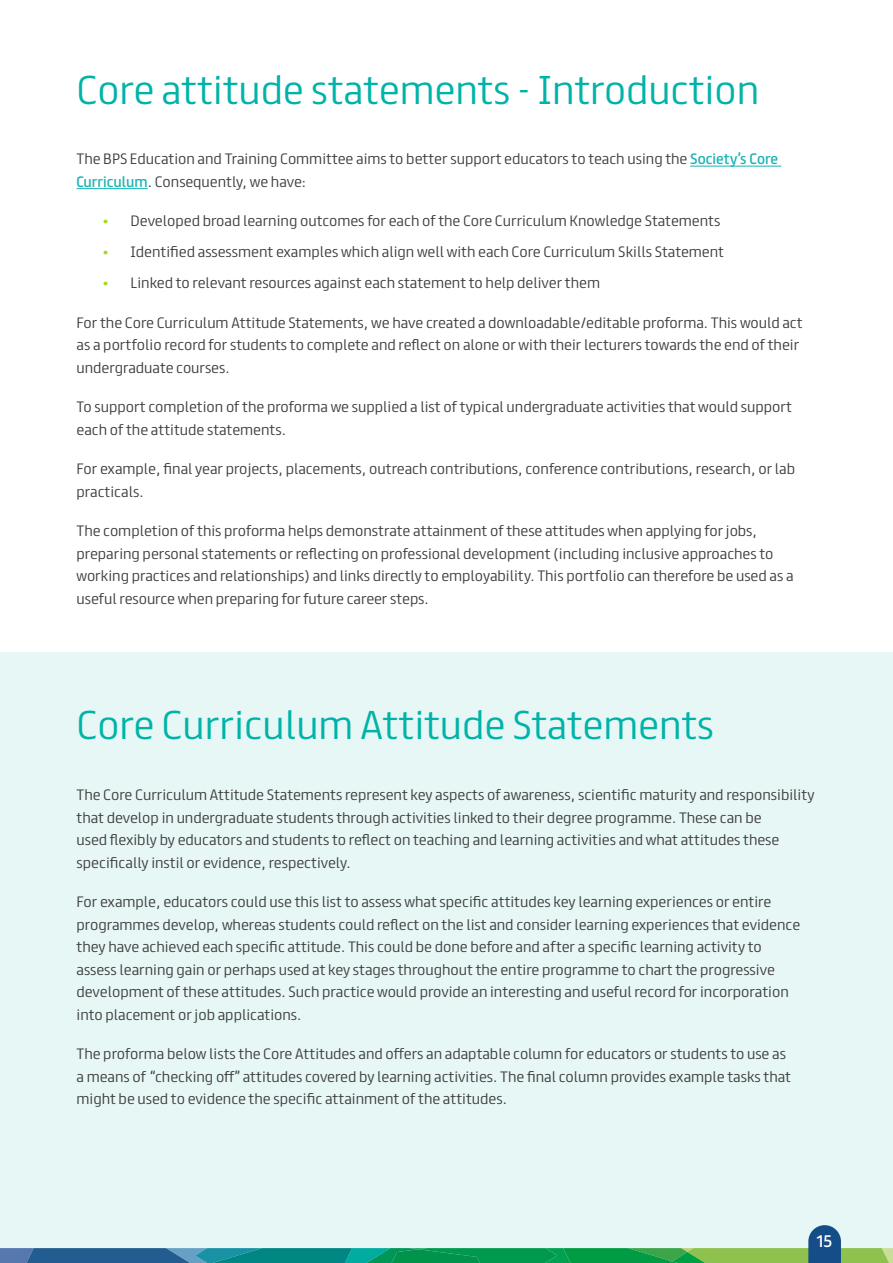
<style>
.page{position:relative;width:893px;height:1263px;background:#fff}
.page>*{position:absolute;margin:0;border:0;box-sizing:border-box;transform-origin:0 0}
.t1{font:300 36px "FS Truman";color:#00b3a8}
.t2{font:15px "FS Truman";color:#fff}
.t3{font:300 13.5px/22.5px "FS Truman";color:#3c3c3b}
.s1{font-weight:400;color:#19b4b3}
.s2{color:#a1da1a}
</style>
<div class="page">
<div style="left:0;top:653px;width:893px;height:610px;background:#e6f7f6"></div>
<hr style="left:690px;top:166px;width:91px;height:1px;background:#19b4b3">
<hr style="left:77px;top:188px;width:71px;height:1px;background:#19b4b3">
<svg style="left:0;top:1225px;width:893px;height:38px"></svg>
<h1 class="t1" style="left:77px;top:58px;width:684px">Core attitude statements - Introduction</h1>
<p class="t3" style="left:77px;top:147px;width:703px">The BPS Education and Training Committee aims to better support educators to teach using the <span class="s1">Society’s Core<br>Curriculum</span>. Consequently, we have:</p>
<p class="t3" style="left:102px;top:209px;width:620px"><span class="s2">•</span> Developed broad learning outcomes for each of the Core Curriculum Knowledge Statements</p>
<p class="t3" style="left:102px;top:240px;width:623px"><span class="s2">•</span> Identified assessment examples which align well with each Core Curriculum Skills Statement</p>
<p class="t3" style="left:102px;top:271px;width:499px"><span class="s2">•</span> Linked to relevant resources against each statement to help deliver them</p>
<p class="t3" style="left:77px;top:310px;width:728px">For the Core Curriculum Attitude Statements, we have created a downloadable/editable proforma. This would act as a portfolio record for students to complete and reflect on alone or with their lecturers towards the end of their undergraduate courses.</p>
<p class="t3" style="left:77px;top:395px;width:717px">To support completion of the proforma we supplied a list of typical undergraduate activities that would support each of the attitude statements.</p>
<p class="t3" style="left:77px;top:457px;width:720px">For example, final year projects, placements, outreach contributions, conference contributions, research, or lab practicals.</p>
<p class="t3" style="left:77px;top:519px;width:718px">The completion of this proforma helps demonstrate attainment of these attitudes when applying for jobs, preparing personal statements or reflecting on professional development (including inclusive approaches to working practices and relationships) and links directly to employability. This portfolio can therefore be used as a useful resource when preparing for future career steps.</p>
<h1 class="t1" style="left:77px;top:694px;width:639px">Core Curriculum Attitude Statements</h1>
<p class="t3" style="left:77px;top:782px;width:740px">The Core Curriculum Attitude Statements represent key aspects of awareness, scientific maturity and responsibility that develop in undergraduate students through activities linked to their degree programme. These can be<br>used flexibly by educators and students to reflect on teaching and learning activities and what attitudes these specifically instil or evidence, respectively.</p>
<p class="t3" style="left:77px;top:890px;width:725px">For example, educators could use this list to assess what specific attitudes key learning experiences or entire programmes develop, whereas students could reflect on the list and consider learning experiences that evidence they have achieved each specific attitude. This could be done before and after a specific learning activity to assess learning gain or perhaps used at key stages throughout the entire programme to chart the progressive development of these attitudes. Such practice would provide an interesting and useful record for incorporation into placement or job applications.</p>
<p class="t3" style="left:77px;top:1042px;width:716px">The proforma below lists the Core Attitudes and offers an adaptable column for educators or students to use as a means of “checking off” attitudes covered by learning activities. The final column provides example tasks that might be used to evidence the specific attainment of the attitudes.</p>
<p class="t2" style="left:817px;top:1228px;width:17px">15</p>
</div>
